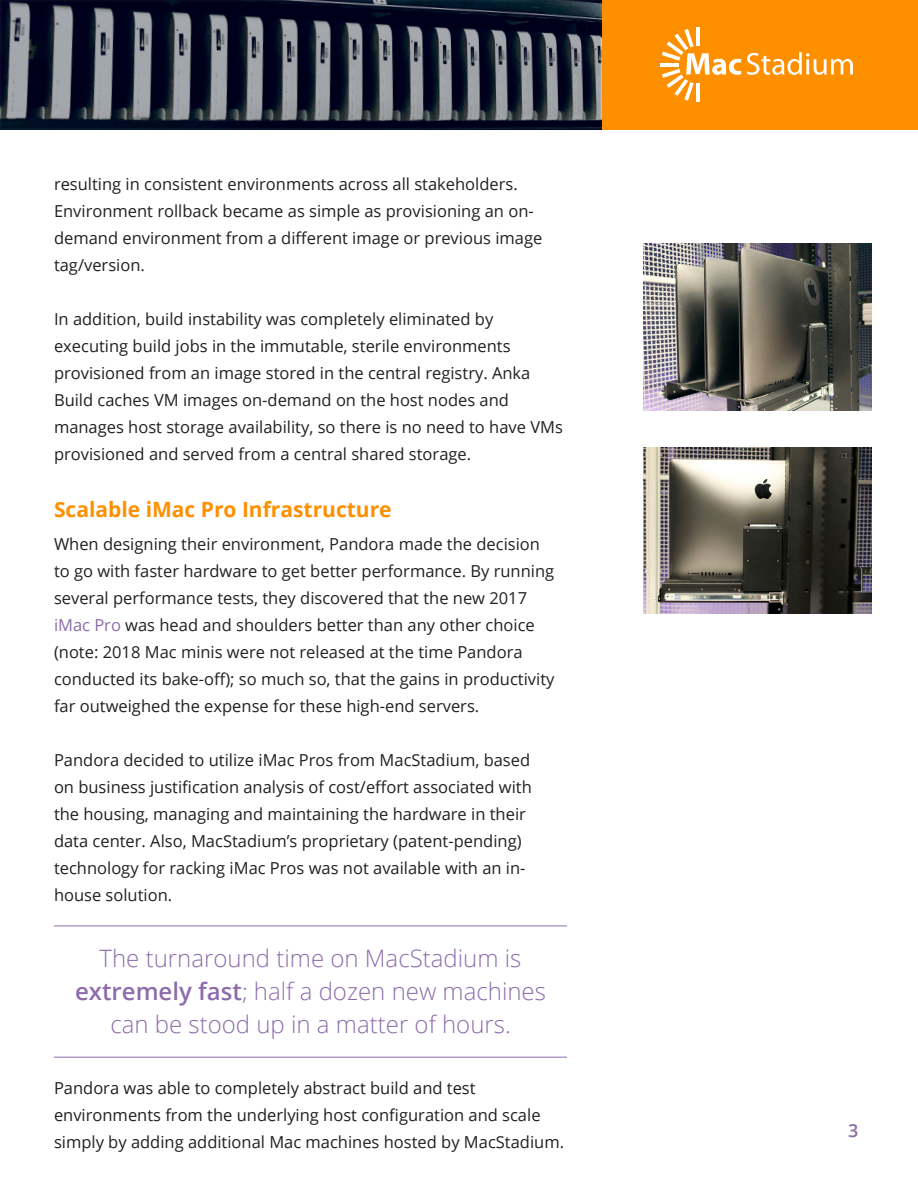
<style>
.page{position:relative;width:918px;height:1188px;background:#fff}
.page>*{position:absolute;margin:0;border:0;box-sizing:border-box;transform-origin:0 0}
.t1{font:300 24px/33px "Open Sans";color:#8d6cab;text-align:center}
.t2{font:700 21px "Open Sans";color:#fe9000}
.t3{font:600 18px "Open Sans";color:#8d6cab}
.t4{font:16.5px/27px "Open Sans";color:#231f20}
.s1{color:#8d6cab}
.s2{font-weight:600}
</style>
<div class="page">
<div style="left:602px;top:0;width:316px;height:130px;background:#fe9000"></div>
<hr style="left:696px;top:84px;width:4px;height:18px;background:#fff">
<hr style="left:696px;top:28px;width:4px;height:18px;background:#fff">
<hr style="left:661px;top:63px;width:18px;height:4px;background:#fff">
<svg style="left:662px;top:29px;width:79px;height:72px"></svg>
<svg style="left:747px;top:52px;width:106px;height:23px"></svg>
<svg style="left:3px;top:3px;width:596px;height:124px"></svg>
<div style="left:0;top:0;width:602px;height:130px;border:2px solid #231f20"></div>
<hr style="left:54px;top:926px;width:513px;height:1px;background:#8d6cab">
<hr style="left:54px;top:1057px;width:513px;height:1px;background:#8d6cab">
<img style="left:644px;top:243px;width:228px;height:167px">
<img style="left:644px;top:447px;width:228px;height:166px">
<p class="t4" style="left:54px;top:170px;width:490px">resulting in consistent environments across all stakeholders.<br>Environment rollback became as simple as provisioning an on&shy;demand environment from a different image or previous image tag/version.</p>
<p class="t4" style="left:54px;top:305px;width:510px">In addition, build instability was completely eliminated by executing build jobs in the immutable, sterile environments provisioned from an image stored in the central registry. Anka Build caches VM images on-demand on the host nodes and manages host storage availability, so there is no need to have VMs provisioned and served from a central shared storage.</p>
<p class="t2" style="left:54px;top:494px;width:339px">Scalable iMac Pro Infrastructure</p>
<p class="t4" style="left:54px;top:530px;width:502px">When designing their environment, Pandora made the decision to go with faster hardware to get better performance. By running several performance tests, they discovered that the new 2017 <span class="s1">iMac Pro</span> was head and shoulders better than any other choice (note: 2018 Mac minis were not released at the time Pandora conducted its bake-off); so much so, that the gains in productivity far outweighed the expense for these high-end servers.</p>
<p class="t4" style="left:54px;top:746px;width:479px">Pandora decided to utilize iMac Pros from MacStadium, based on business justification analysis of cost/effort associated with the housing, managing and maintaining the hardware in their data center. Also, MacStadium’s proprietary (patent-pending) technology for racking iMac Pros was not available with an in&shy;house solution.</p>
<p class="t1" style="left:75px;top:941px;width:472px">The turnaround time on MacStadium is <span class="s2">extremely fast</span>; half a dozen new machines can be stood up in a matter of hours.</p>
<p class="t4" style="left:54px;top:1074px;width:512px">Pandora was able to completely abstract build and test environments from the underlying host configuration and scale simply by adding additional Mac machines hosted by MacStadium.</p>
<p class="t3" style="left:848px;top:1119px;width:12px">3</p>
</div>
